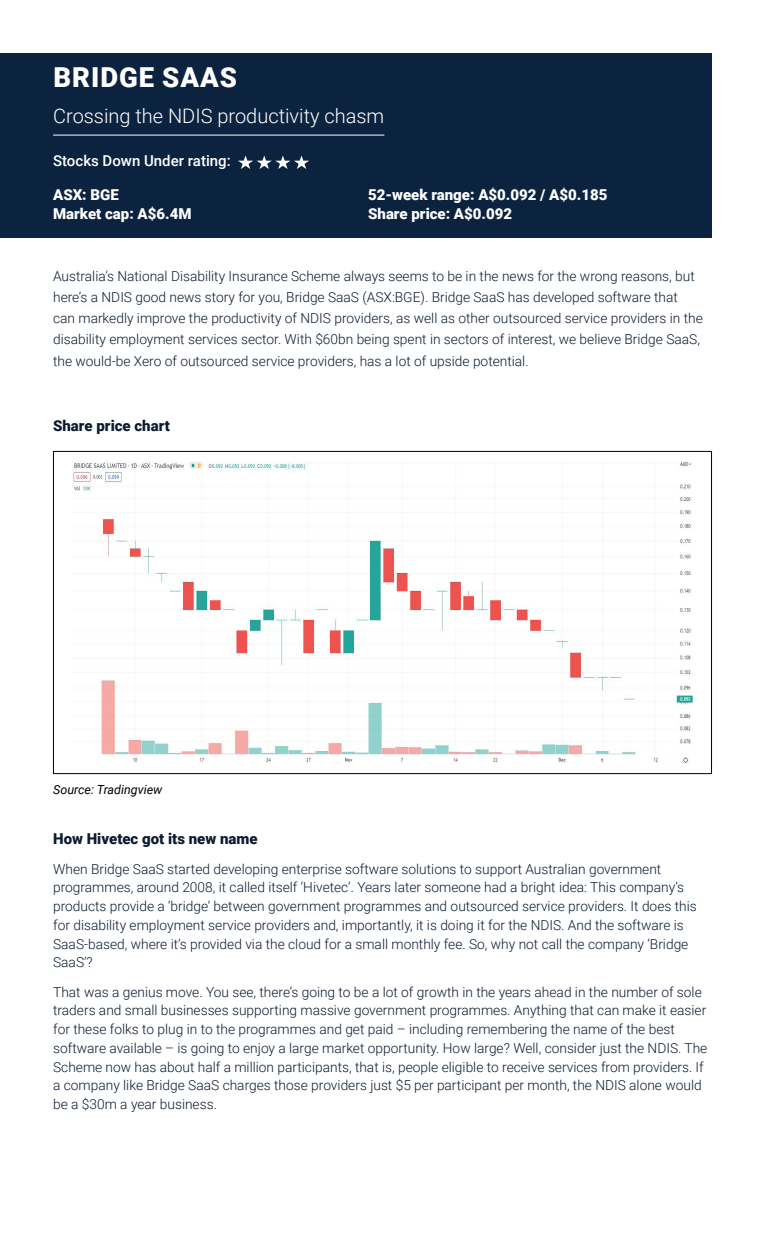
<style>
.page{position:relative;width:765px;height:1260px;background:#fff}
.page>*{position:absolute;margin:0;border:0;box-sizing:border-box;transform-origin:0 0}
.t1{font:900 27.5px "Roboto";letter-spacing:.035em;color:#fff}
.t2{font:300 20px "Roboto";color:#fff}
.t3{font:900 15px "Roboto";color:#fff}
.t4{font:900 15px "Roboto";color:#0b1b31}
.t5{font:500 15px "Roboto";color:#fff}
.t6{font:300 13.75px/18.8px "Roboto";color:#0b1b31}
.t7{font:italic 12.5px "Roboto";color:#000}
</style>
<div class="page">
<div style="left:0;top:53px;width:712px;height:185px;background:#0c233f"></div>
<hr style="left:53px;top:135px;width:331px;height:1px;background:#fff">
<svg style="left:238px;top:156px;width:71px;height:13px"></svg>
<img style="left:73px;top:462px;width:620px;height:301px">
<h1 class="t1" style="left:54px;top:64px;width:185px">BRIDGE SAAS</h1>
<h2 class="t2" style="left:53px;top:107px;width:333px">Crossing the NDIS productivity chasm</h2>
<p class="t5" style="left:53px;top:155px;width:179px">Stocks Down Under rating:</p>
<p class="t3" style="left:53px;top:188px;width:67px">ASX: BGE</p>
<p class="t3" style="left:368px;top:188px;width:241px">52-week range: A$0.092 / A$0.185</p>
<p class="t3" style="left:53px;top:207px;width:140px">Market cap: A$6.4M</p>
<p class="t3" style="left:368px;top:207px;width:146px">Share price: A$0.092</p>
<p class="t6" style="left:53px;top:266px;width:651px;line-height:21.2px">Australia’s National Disability Insurance Scheme always seems to be in the news for the wrong reasons, but here’s a NDIS good news story for you, Bridge SaaS (ASX:BGE). Bridge SaaS has developed software that can markedly improve the productivity of NDIS providers, as well as other outsourced service providers in the disability employment services sector. With $60bn being spent in sectors of interest, we believe Bridge SaaS, the would-be Xero of outsourced service providers, has a lot of upside potential.</p>
<p class="t4" style="left:53px;top:419px;width:118px">Share price chart</p>
<p class="t7" style="left:53px;top:785px;width:111px">Source: Tradingview</p>
<p class="t4" style="left:53px;top:832px;width:206px">How Hivetec got its new name</p>
<p class="t6" style="left:53px;top:860px;width:645px">When Bridge SaaS started developing enterprise software solutions to support Australian government programmes, around 2008, it called itself ‘Hivetec’. Years later someone had a bright idea: This company’s products provide a ‘bridge’ between government programmes and outsourced service providers. It does this for disability employment service providers and, importantly, it is doing it for the NDIS. And the software is SaaS-based, where it’s provided via the cloud for a small monthly fee. So, why not call the company ‘Bridge SaaS’?</p>
<p class="t6" style="left:53px;top:983px;width:656px">That was a genius move. You see, there’s going to be a lot of growth in the years ahead in the number of sole traders and small businesses supporting massive government programmes. Anything that can make it easier for these folks to plug in to the programmes and get paid – including remembering the name of the best software available – is going to enjoy a large market opportunity. How large? Well, consider just the NDIS. The Scheme now has about half a million participants, that is, people eligible to receive services from providers. If a company like Bridge SaaS charges those providers just $5 per participant per month, the NDIS alone would be a $30m a year business.</p>
</div>
